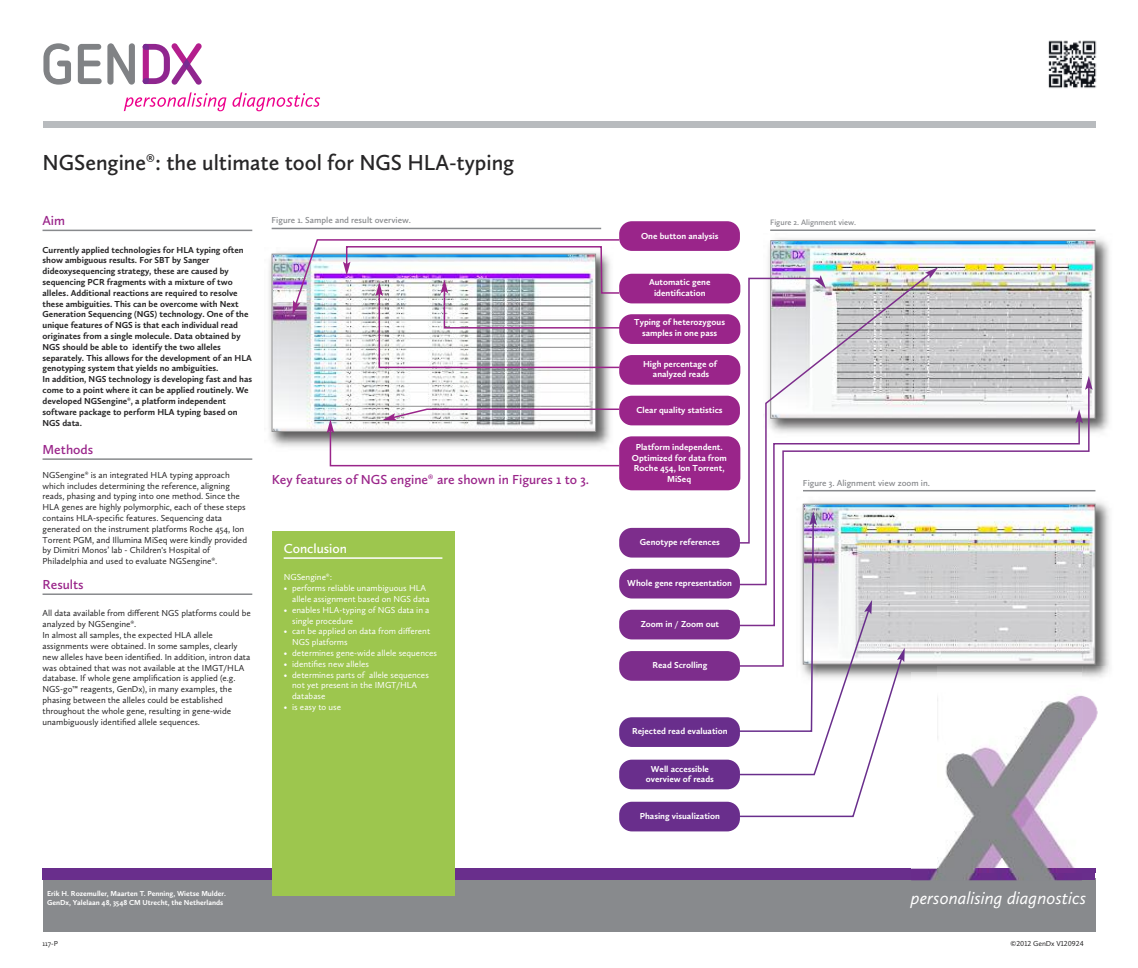
<style>
.page{position:relative;width:1138px;height:968px;background:#fff}
.page>*{position:absolute;margin:0;border:0;box-sizing:border-box;transform-origin:0 0}
.t1{font:600 22.5px "Calluna Sans";color:#272627}
.t2{font:italic 18px "Calluna Sans";color:#fff}
.t3{font:600 13.5px "Calluna Sans";color:#9a258a}
.t4{font:600 13.5px "Calluna Sans";color:#fff}
.t5{font:9px/10.8px "Calluna Sans";color:#272627}
.t6{font:700 9px/10.8px "Calluna Sans";color:#272627}
.t7{font:700 9px/10.8px "Calluna Sans";color:#fff;text-align:center}
.t8{font:9px/10.8px "Calluna Sans";color:#fff}
.t9{font:600 9px "Calluna Sans";color:#888a8d}
.t10{font:600 8.1px "Calluna Sans";color:#888a8d}
.t11{font:700 7.5px/9px "Calluna Sans";color:#fff}
.t12{font:7.5px "Calluna Sans";color:#272627}
</style>
<div class="page">
<div style="left:43px;top:121px;width:1052px;height:7px;background:#b8bbbe"></div>
<svg style="left:143px;top:43px;width:59px;height:42px"></svg>
<svg style="left:78px;top:43px;width:57px;height:42px"></svg>
<svg style="left:43px;top:43px;width:28px;height:42px"></svg>
<svg style="left:124px;top:92px;width:102px;height:19px"></svg>
<svg style="left:232px;top:92px;width:88px;height:19px"></svg>
<div style="left:43px;top:878px;width:1052px;height:53px;background:#888a8d"></div>
<div style="left:43px;top:868px;width:1052px;height:12px;background:#692e8c"></div>
<img style="left:1081px;top:695px;width:17px;height:177px">
<img style="left:1081px;top:868px;width:14px;height:4px">
<img style="left:911px;top:695px;width:170px;height:186px">
<div style="left:619px;top:221px;width:121px;height:30px;background:#9a258a;border-radius:13px"></div>
<div style="left:619px;top:395px;width:121px;height:30px;background:#9a258a;border-radius:13px"></div>
<div style="left:619px;top:528px;width:121px;height:29px;background:#7d2d8c;border-radius:13px"></div>
<div style="left:619px;top:568px;width:121px;height:30px;background:#7d2d8c;border-radius:13px"></div>
<div style="left:619px;top:609px;width:121px;height:30px;background:#7d2d8c;border-radius:13px"></div>
<div style="left:619px;top:651px;width:121px;height:29px;background:#7d2d8c;border-radius:13px"></div>
<div style="left:619px;top:717px;width:121px;height:29px;background:#692e8c;border-radius:13px"></div>
<div style="left:619px;top:759px;width:121px;height:30px;background:#692e8c;border-radius:13px"></div>
<div style="left:619px;top:801px;width:121px;height:30px;background:#692e8c;border-radius:13px"></div>
<div style="left:619px;top:314px;width:121px;height:30px;background:#9a258a;border-radius:13px"></div>
<div style="left:619px;top:274px;width:121px;height:29px;background:#9a258a;border-radius:13px"></div>
<div style="left:619px;top:355px;width:121px;height:29px;background:#9a258a;border-radius:13px"></div>
<div style="left:619px;top:436px;width:121px;height:54px;background:#9a258a;border-radius:13px"></div>
<hr style="left:43px;top:229px;width:209px;height:2px;background:#888a8d">
<hr style="left:43px;top:458px;width:209px;height:2px;background:#888a8d">
<hr style="left:43px;top:593px;width:209px;height:2px;background:#888a8d">
<div style="left:272px;top:530px;width:182px;height:365px;background:#9dc64e"></div>
<hr style="left:284px;top:557px;width:158px;height:1px;background:#fff">
<img style="left:904px;top:501px;width:206px;height:177px">
<img style="left:937px;top:667px;width:144px;height:5px">
<img style="left:814px;top:238px;width:295px;height:195px">
<img style="left:814px;top:242px;width:279px;height:174px">
<img style="left:269px;top:252px;width:341px;height:195px">
<img style="left:274px;top:256px;width:320px;height:174px">
<hr style="left:770px;top:229px;width:325px;height:2px;background:#888a8d">
<hr style="left:803px;top:490px;width:292px;height:1px;background:#888a8d">
<hr style="left:272px;top:228px;width:329px;height:1px;background:#888a8d">
<img style="left:292px;top:238px;width:331px;height:131px">
<svg style="left:327px;top:407px;width:293px;height:60px"></svg>
<svg style="left:730px;top:385px;width:360px;height:282px"></svg>
<svg style="left:1085px;top:376px;width:7px;height:14px"></svg>
<svg style="left:733px;top:419px;width:347px;height:208px"></svg>
<svg style="left:1075px;top:409px;width:7px;height:14px"></svg>
<img style="left:732px;top:272px;width:199px;height:314px">
<svg style="left:925px;top:267px;width:13px;height:12px"></svg>
<img style="left:734px;top:223px;width:80px;height:377px">
<svg style="left:732px;top:275px;width:94px;height:269px"></svg>
<svg style="left:731px;top:600px;width:173px;height:217px"></svg>
<img style="left:1048px;top:40px;width:49px;height:48px">
<h1 class="t1" style="left:43px;top:155px;width:473px">NGSengine®: the ultimate tool for NGS HLA-typing</h1>
<h3 class="t3" style="left:43px;top:216px;width:24px">Aim</h3>
<p class="t6" style="left:43px;top:245px;width:211px">Currently applied technologies for HLA typing often show ambiguous results. For SBT by Sanger dideoxysequencing strategy, these are caused by sequencing PCR fragments with a mixture of two alleles. Additional reactions are required to resolve these ambiguities. This can be overcome with Next Generation Sequencing (NGS) technology. One of the unique features of NGS is that each individual read originates from a single molecule. Data obtained by NGS should be able to identify the two alleles separately. This allows for the development of an HLA genotyping system that yields no ambiguities.<br>In addition, NGS technology is developing fast and has come to a point where it can be applied routinely. We developed NGSengine®, a platform independent software package to perform HLA typing based on NGS data.</p>
<h3 class="t3" style="left:43px;top:445px;width:52px">Methods</h3>
<p class="t5" style="left:43px;top:470px;width:206px">NGSengine® is an integrated HLA typing approach which includes determining the reference, aligning reads, phasing and typing into one method. Since the HLA genes are highly polymorphic, each of these steps contains HLA-specific features. Sequencing data generated on the instrument platforms Roche 454, Ion Torrent PGM, and Illumina MiSeq were kindly provided by Dimitri Monos’ lab - Children's Hospital of Philadelphia and used to evaluate NGSengine®.</p>
<h3 class="t3" style="left:43px;top:580px;width:43px">Results</h3>
<p class="t5" style="left:43px;top:609px;width:210px">All data available from different NGS platforms could be analyzed by NGSengine®.<br>In almost all samples, the expected HLA allele assignments were obtained. In some samples, clearly new alleles have been identified. In addition, intron data was obtained that was not available at the IMGT/HLA database. If whole gene amplification is applied (e.g.<br>NGS-go™ reagents, GenDx), in many examples, the phasing between the alleles could be established throughout the whole gene, resulting in gene-wide unambiguously identified allele sequences.</p>
<p class="t9" style="left:272px;top:217px;width:141px">Figure 1. Sample and result overview.</p>
<h3 class="t3" style="left:272px;top:474px;width:319px">Key features of NGS engine® are shown in Figures 1 to 3.</h3>
<h3 class="t4" style="left:284px;top:544px;width:65px">Conclusion</h3>
<p class="t8" style="left:284px;top:573px;width:50px">NGSengine®:</p>
<p class="t8" style="left:292px;top:583px;width:139px;text-indent:-9px">• performs reliable unambiguous HLA allele assignment based on NGS data</p>
<p class="t8" style="left:292px;top:605px;width:139px;text-indent:-9px">• enables HLA-typing of NGS data in a single procedure</p>
<p class="t8" style="left:292px;top:627px;width:140px;text-indent:-9px">• can be applied on data from different<br>NGS platforms</p>
<p class="t8" style="left:284px;top:648px;width:155px">• determines gene-wide allele sequences</p>
<p class="t8" style="left:284px;top:659px;width:87px">• identifies new alleles</p>
<p class="t8" style="left:292px;top:670px;width:138px;text-indent:-9px">• determines parts of allele sequences not yet present in the IMGT/HLA database</p>
<p class="t8" style="left:284px;top:702px;width:59px">• is easy to use</p>
<p class="t7" style="left:641px;top:231px;width:79px">One button analysis</p>
<p class="t7" style="left:649px;top:278px;width:63px">Automatic gene identification</p>
<p class="t7" style="left:634px;top:318px;width:92px">Typing of heterozygous samples in one pass</p>
<p class="t7" style="left:643px;top:359px;width:75px">High percentage of analyzed reads</p>
<p class="t7" style="left:636px;top:405px;width:88px">Clear quality statistics</p>
<p class="t7" style="left:631px;top:442px;width:96px">Platform independent.<br>Optimized for data from<br>Roche 454, Ion Torrent,<br>MiSeq</p>
<p class="t7" style="left:640px;top:537px;width:81px">Genotype references</p>
<p class="t7" style="left:627px;top:578px;width:106px">Whole gene representation</p>
<p class="t7" style="left:640px;top:619px;width:80px">Zoom in / Zoom out</p>
<p class="t7" style="left:652px;top:660px;width:56px">Read Scrolling</p>
<p class="t7" style="left:632px;top:727px;width:97px">Rejected read evaluation</p>
<p class="t10" style="left:770px;top:220px;width:87px">Figure 2. Alignment view.</p>
<p class="t9" style="left:803px;top:479px;width:129px">Figure 3. Alignment view zoom in.</p>
<p class="t7" style="left:646px;top:764px;width:70px">Well accessible overview of reads</p>
<p class="t7" style="left:639px;top:811px;width:82px">Phasing visualization</p>
<p class="t11" style="left:47px;top:889px;width:180px">Erik H. Rozemuller, Maarten T. Penning, Wietse Mulder.<br>GenDx, Yalelaan 48, 3548 CM Utrecht, the Netherlands</p>
<h2 class="t2" style="left:910px;top:891px;width:177px">personalising diagnostics</h2>
<p class="t12" style="left:43px;top:940px;width:17px">117-P</p>
<p class="t12" style="left:1010px;top:940px;width:75px">©2012 GenDx V120924</p>
</div>
